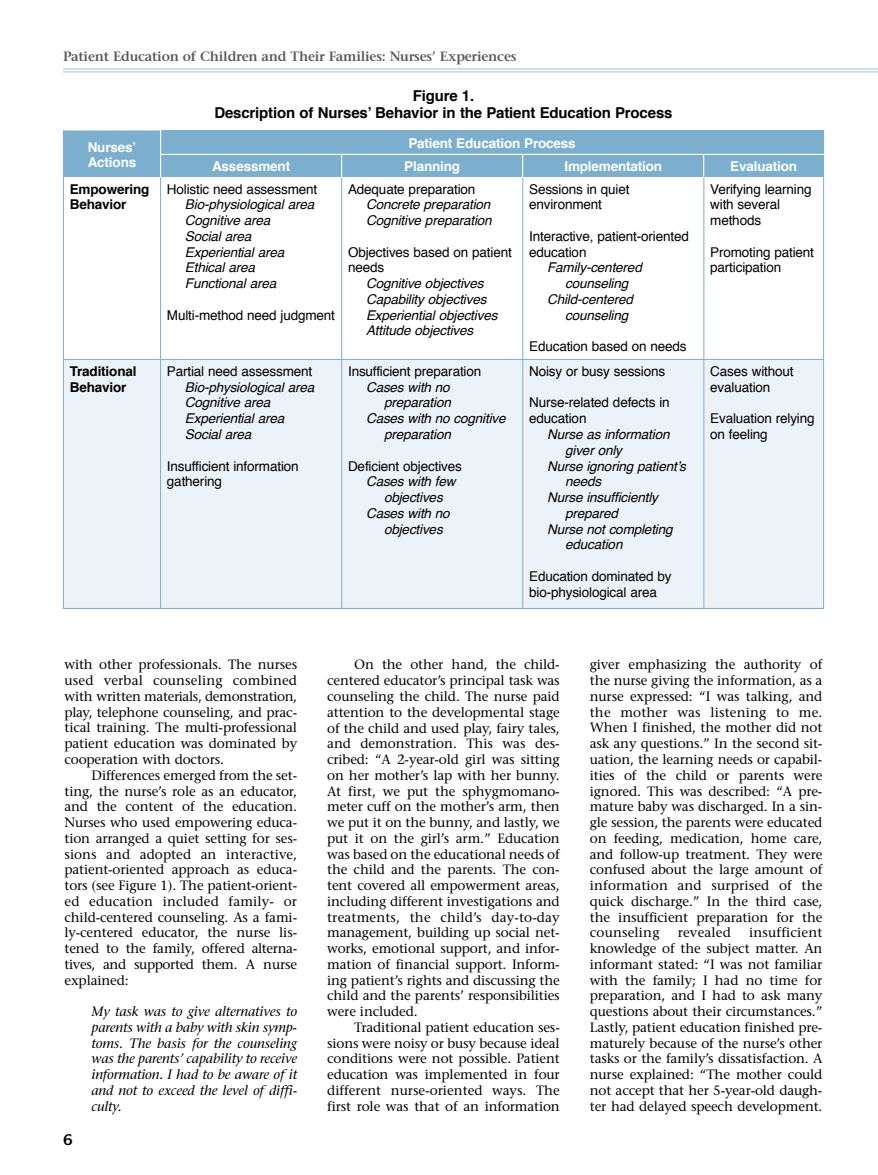
<style>
.page{position:relative;width:878px;height:1175px;background:#fff}
.page>*{position:absolute;margin:0;border:0;box-sizing:border-box;transform-origin:0 0}
.t1{font:700 15px/16.5px "Helvetica";letter-spacing:-.01em;color:#000;text-align:center}
.t2{font:700 15px "Korinna";color:#000}
.t3{font:13.5px/15.8px "Stone Serif";letter-spacing:-.01em;color:#000;text-align:justify}
.t4{font:italic 13.5px/15.8px "Helvetica";letter-spacing:-.01em;color:#000}
.t5{font:13.5px/15.8px "Helvetica";letter-spacing:-.01em;color:#000}
.t6{font:italic 13.5px/15.8px "Stone Serif";letter-spacing:-.01em;color:#000;text-align:justify}
.t7{font:700 13.5px/15.8px "Helvetica";letter-spacing:-.01em;color:#fff}
.t8{font:600 13.5px "Stone Serif";letter-spacing:-.02em;color:#595959}
.t9{font:700 13.5px/15.8px "Helvetica";letter-spacing:-.01em;color:#000}
.t10{font:13.5px "Stone Serif";letter-spacing:.01em;color:#000}
</style>
<div class="page">
<hr style="left:63px;top:71px;width:814px;height:2px;background:#bdd6e7">
<hr style="left:63px;top:68px;width:814px;height:2px;background:#bdd6e7">
<div style="left:63px;top:130px;width:97px;height:47px;background:#7caece"></div>
<div style="left:160px;top:130px;width:663px;height:24px;background:#7caece"></div>
<div style="left:160px;top:154px;width:181px;height:23px;background:#7caece"></div>
<div style="left:341px;top:154px;width:181px;height:23px;background:#7caece"></div>
<div style="left:522px;top:154px;width:181px;height:23px;background:#7caece"></div>
<div style="left:703px;top:154px;width:121px;height:23px;background:#7caece"></div>
<div style="left:63px;top:359px;width:97px;height:250px;background:#ebf3f8"></div>
<div style="left:160px;top:359px;width:181px;height:250px;background:#ebf3f8"></div>
<div style="left:341px;top:359px;width:181px;height:250px;background:#ebf3f8"></div>
<div style="left:522px;top:359px;width:181px;height:250px;background:#ebf3f8"></div>
<div style="left:703px;top:359px;width:121px;height:250px;background:#ebf3f8"></div>
<hr style="left:63px;top:130px;width:1px;height:479px;background:#7caece">
<hr style="left:160px;top:130px;width:1px;height:479px;background:#7caece">
<hr style="left:341px;top:154px;width:1px;height:455px;background:#7caece">
<hr style="left:522px;top:154px;width:1px;height:455px;background:#7caece">
<hr style="left:703px;top:154px;width:1px;height:455px;background:#7caece">
<hr style="left:823px;top:130px;width:1px;height:479px;background:#7caece">
<hr style="left:160px;top:154px;width:663px;height:1px;background:#fff">
<hr style="left:63px;top:359px;width:761px;height:1px;background:#7caece">
<hr style="left:63px;top:608px;width:761px;height:1px;background:#7caece">
<hr style="left:160px;top:130px;width:1px;height:47px;background:#fff">
<svg style="left:341px;top:155px;width:1px;height:22px"></svg>
<svg style="left:522px;top:155px;width:1px;height:22px"></svg>
<svg style="left:703px;top:155px;width:1px;height:22px"></svg>
<p class="t8" style="left:63px;top:51px;width:455px">Patient Education of Children and Their Families: Nurses’ Experiences</p>
<p class="t1" style="left:214px;top:89px;width:459px">Figure 1.<br>Description of Nurses’ Behavior in the Patient Education Process</p>
<p class="t7" style="left:88px;top:140px;width:50px">Nurses’<br>Actions</p>
<p class="t7" style="left:408px;top:136px;width:169px">Patient Education Process</p>
<p class="t7" style="left:212px;top:160px;width:80px">Assessment</p>
<p class="t7" style="left:404px;top:160px;width:57px">Planning</p>
<p class="t7" style="left:564px;top:160px;width:99px">Implementation</p>
<p class="t7" style="left:730px;top:160px;width:68px">Evaluation</p>
<p class="t9" style="left:70px;top:182px;width:81px">Empowering<br>Behavior</p>
<p class="t5" style="left:167px;top:182px;width:152px">Holistic need assessment</p>
<p class="t4" style="left:185px;top:198px;width:131px">Bio-physiological area<br>Cognitive area<br>Social area<br>Experiential area<br>Ethical area<br>Functional area</p>
<p class="t5" style="left:167px;top:308px;width:170px">Multi-method need judgment</p>
<p class="t9" style="left:70px;top:364px;width:68px">Traditional<br>Behavior</p>
<p class="t5" style="left:167px;top:364px;width:147px">Partial need assessment</p>
<p class="t4" style="left:185px;top:380px;width:131px">Bio-physiological area<br>Cognitive area<br>Experiential area<br>Social area</p>
<p class="t5" style="left:167px;top:459px;width:133px">Insufficient information gathering</p>
<p class="t5" style="left:348px;top:182px;width:129px">Adequate preparation</p>
<p class="t4" style="left:366px;top:198px;width:127px">Concrete preparation<br>Cognitive preparation</p>
<p class="t5" style="left:348px;top:245px;width:165px">Objectives based on patient needs</p>
<p class="t4" style="left:366px;top:276px;width:133px">Cognitive objectives<br>Capability objectives<br>Experiential objectives<br>Attitude objectives</p>
<p class="t5" style="left:348px;top:364px;width:135px">Insufficient preparation</p>
<p class="t4" style="left:366px;top:380px;width:85px">Cases with no</p>
<p class="t4" style="left:384px;top:396px;width:68px">preparation</p>
<p class="t4" style="left:366px;top:412px;width:141px">Cases with no cognitive</p>
<p class="t4" style="left:384px;top:427px;width:68px">preparation</p>
<p class="t5" style="left:348px;top:459px;width:115px">Deficient objectives</p>
<p class="t4" style="left:366px;top:475px;width:91px;text-align:center">Cases with few objectives<br>Cases with no objectives</p>
<p class="t5" style="left:529px;top:182px;width:102px">Sessions in quiet environment</p>
<p class="t5" style="left:529px;top:229px;width:161px">Interactive, patient-oriented education</p>
<p class="t4" style="left:547px;top:261px;width:96px">Family-centered</p>
<p class="t4" style="left:565px;top:276px;width:65px">counseling</p>
<p class="t4" style="left:547px;top:292px;width:87px">Child-centered</p>
<p class="t4" style="left:565px;top:308px;width:65px">counseling</p>
<p class="t5" style="left:529px;top:339px;width:159px">Education based on needs</p>
<p class="t5" style="left:529px;top:364px;width:137px">Noisy or busy sessions</p>
<p class="t5" style="left:529px;top:396px;width:142px">Nurse-related defects in education</p>
<p class="t4" style="left:547px;top:427px;width:124px">Nurse as information</p>
<p class="t4" style="left:565px;top:443px;width:58px">giver only</p>
<p class="t4" style="left:547px;top:459px;width:140px">Nurse ignoring patient’s</p>
<p class="t4" style="left:565px;top:475px;width:38px">needs</p>
<p class="t4" style="left:547px;top:490px;width:112px">Nurse insufficiently</p>
<p class="t4" style="left:565px;top:506px;width:54px">prepared</p>
<p class="t4" style="left:547px;top:522px;width:127px">Nurse not completing</p>
<p class="t4" style="left:565px;top:538px;width:59px">education</p>
<p class="t5" style="left:529px;top:569px;width:144px">Education dominated by bio-physiological area</p>
<p class="t5" style="left:710px;top:182px;width:103px">Verifying learning with several methods</p>
<p class="t5" style="left:710px;top:245px;width:105px">Promoting patient participation</p>
<p class="t5" style="left:710px;top:364px;width:85px">Cases without evaluation</p>
<p class="t5" style="left:710px;top:412px;width:106px">Evaluation relying on feeling</p>
<p class="t3" style="left:64px;top:658px;width:234px">with other professionals. The nurses used verbal counseling combined with written materials, demonstration, play, telephone counseling, and prac&shy;tical training. The multi-professional patient education was dominated by cooperation with doctors.</p>
<p class="t3" style="left:64px;top:768px;width:234px;text-indent:27px">Differences emerged from the set&shy;ting, the nurse’s role as an educator, and the content of the education.<br>Nurses who used empowering educa&shy;tion arranged a quiet setting for ses&shy;sions and adopted an interactive, patient-oriented approach as educa&shy;tors (see Figure 1). The patient-orient&shy;ed education included family- or child-centered counseling. As a fami&shy;ly-centered educator, the nurse lis&shy;tened to the family, offered alterna&shy;tives, and supported them. A nurse explained:</p>
<p class="t6" style="left:92px;top:1005px;width:207px">My task was to give alternatives to parents with a baby with skin symp&shy;toms. The basis for the counseling was the parents’ capability to receive information. I had to be aware of it and not to exceed the level of diffi&shy;culty.</p>
<p class="t2" style="left:63px;top:1134px;width:11px">6</p>
<p class="t3" style="left:327px;top:658px;width:234px;text-indent:27px">On the other hand, the child&shy;centered educator’s principal task was counseling the child. The nurse paid attention to the developmental stage of the child and used play, fairy tales, and demonstration. This was des - cribed: “A 2-year-old girl was sitting on her mother’s lap with her bunny.<br>At first, we put the sphyg momano - meter cuff on the mother’s arm, then we put it on the bunny, and lastly, we put it on the girl’s arm.” Education was based on the educational needs of the child and the parents. The con&shy;tent covered all empowerment areas, including different investigations and treatments, the child’s day-to-day management, building up social net&shy;works, emotional support, and infor&shy;mation of financial support. Inform - ing patient’s rights and discussing the child and the parents’ responsibilities were in cluded.</p>
<p class="t3" style="left:327px;top:1020px;width:234px;text-indent:27px">Traditional patient education ses&shy;sions were noisy or busy because ideal conditions were not possible. Patient education was implemented in four different nurse-oriented ways. The first role was that of an information</p>
<p class="t3" style="left:590px;top:658px;width:234px">giver emphasizing the authority of the nurse giving the information, as a nurse expressed: “I was talking, and the mother was listening to me.<br>When I finished, the mother did not ask any questions.” In the second sit&shy;uation, the learning needs or capabil&shy;ities of the child or parents were ignored. This was described: “A pre&shy;mature baby was discharged. In a sin&shy;gle session, the parents were educated on feeding, medication, home care, and follow-up treatment. They were confused about the large amount of information and surprised of the quick discharge.” In the third case, the insufficient preparation for the counseling</p>
<p class="t3" style="left:590px;top:926px;width:234px;text-indent:159px">insufficient knowledge of the subject matter. An informant stated: “I was not familiar with the family; I had no time for preparation, and I had to ask many questions about their circumstances.” Lastly, pa tient education finished pre&shy;maturely because of the nurse’s other tasks or the family’s dissatisfaction. A nurse explained: “The mother could not accept that her 5-year-old daugh&shy;ter had delayed speech development.</p>
<p class="t10" style="left:677px;top:927px;width:55px">revealed</p>
</div>
